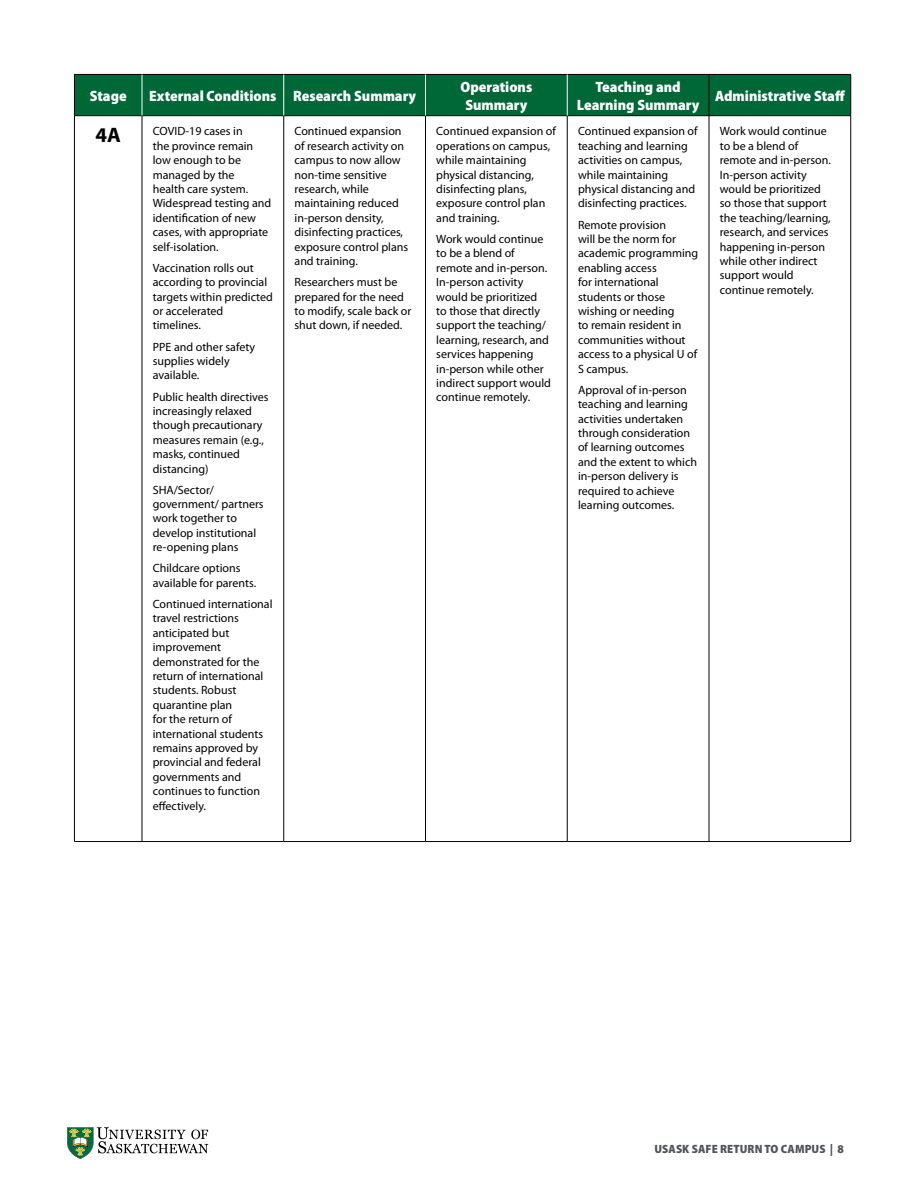
<style>
.page{position:relative;width:918px;height:1188px;background:#fff}
.page>*{position:absolute;margin:0;border:0;box-sizing:border-box;transform-origin:0 0}
.t1{font:700 21px "Myriad Pro";color:#000}
.t2{font:900 semi-condensed 15px/18px "Myriad Pro";color:#fff;text-align:center}
.t3{font:12px/14.4px "Myriad Pro";color:#000}
.t4{font:900 semi-condensed 12px "Myriad Pro";letter-spacing:.01em;color:#51545a}
</style>
<div class="page">
<svg style="left:67px;top:1127px;width:141px;height:32px"></svg>
<div style="left:75px;top:75px;width:775px;height:40px;background:#006737"></div>
<hr style="left:74px;top:74px;width:68px;height:1px;background:#000">
<hr style="left:74px;top:75px;width:1px;height:41px;background:#000">
<hr style="left:142px;top:74px;width:142px;height:1px;background:#000">
<hr style="left:284px;top:74px;width:141px;height:1px;background:#000">
<hr style="left:425px;top:74px;width:142px;height:1px;background:#000">
<hr style="left:567px;top:74px;width:142px;height:1px;background:#000">
<hr style="left:709px;top:74px;width:142px;height:1px;background:#000">
<hr style="left:709px;top:75px;width:1px;height:41px;background:#000">
<hr style="left:850px;top:75px;width:1px;height:41px;background:#000">
<hr style="left:74px;top:115px;width:68px;height:1px;background:#000">
<hr style="left:74px;top:116px;width:1px;height:725px;background:#000">
<hr style="left:142px;top:115px;width:142px;height:1px;background:#000">
<hr style="left:142px;top:116px;width:1px;height:725px;background:#000">
<hr style="left:284px;top:115px;width:141px;height:1px;background:#000">
<hr style="left:283px;top:116px;width:1px;height:725px;background:#000">
<hr style="left:425px;top:115px;width:142px;height:1px;background:#000">
<hr style="left:425px;top:116px;width:1px;height:725px;background:#000">
<hr style="left:567px;top:115px;width:142px;height:1px;background:#000">
<hr style="left:567px;top:116px;width:1px;height:725px;background:#000">
<hr style="left:709px;top:115px;width:142px;height:1px;background:#000">
<hr style="left:709px;top:116px;width:1px;height:725px;background:#000">
<hr style="left:850px;top:116px;width:1px;height:725px;background:#000">
<hr style="left:74px;top:841px;width:68px;height:1px;background:#000">
<hr style="left:142px;top:841px;width:142px;height:1px;background:#000">
<hr style="left:284px;top:841px;width:141px;height:1px;background:#000">
<hr style="left:425px;top:841px;width:142px;height:1px;background:#000">
<hr style="left:567px;top:841px;width:142px;height:1px;background:#000">
<hr style="left:709px;top:841px;width:142px;height:1px;background:#000">
<hr style="left:142px;top:75px;width:1px;height:41px;background:#fff">
<hr style="left:283px;top:75px;width:1px;height:41px;background:#fff">
<hr style="left:425px;top:75px;width:1px;height:41px;background:#fff">
<hr style="left:567px;top:75px;width:1px;height:41px;background:#fff">
<p class="t2" style="left:90px;top:87px;width:39px">Stage</p>
<p class="t2" style="left:149px;top:87px;width:268px">External Conditions Research Summary</p>
<p class="t2" style="left:460px;top:78px;width:73px">Operations<br>Summary</p>
<p class="t2" style="left:577px;top:78px;width:124px">Teaching and<br>Learning Summary</p>
<p class="t2" style="left:715px;top:87px;width:131px">Administrative Staff</p>
<h1 class="t1" style="left:96px;top:123px;width:27px">4A</h1>
<p class="t3" style="left:153px;top:125px;width:120px">COVID-19 cases in<br>the province remain low enough to be managed by the<br>health care system.<br>Widespread testing and identification of new cases, with appropriate self-isolation.</p>
<p class="t3" style="left:153px;top:261px;width:122px">Vaccination rolls out according to provincial targets within predicted or accelerated timelines.</p>
<p class="t3" style="left:153px;top:340px;width:104px">PPE and other safety supplies widely available.</p>
<p class="t3" style="left:153px;top:390px;width:117px">Public health directives increasingly relaxed though precautionary measures remain (e.g., masks, continued distancing)</p>
<p class="t3" style="left:153px;top:483px;width:112px">SHA/Sector/ government/ partners work together to develop institutional re-opening plans</p>
<p class="t3" style="left:153px;top:561px;width:105px">Childcare options available for parents.</p>
<p class="t3" style="left:153px;top:597px;width:121px">Continued international travel restrictions anticipated but improvement demonstrated for the return of international students. Robust quarantine plan<br>for the return of international students remains approved by provincial and federal governments and continues to function effectively.</p>
<p class="t3" style="left:578px;top:124px;width:121px">Continued expansion of teaching and learning activities on campus, while maintaining physical distancing and disinfecting practices.</p>
<p class="t3" style="left:578px;top:218px;width:122px">Remote provision<br>will be the norm for academic programming enabling access<br>for international students or those wishing or needing<br>to remain resident in communities without access to a physical U of<br>S campus.</p>
<p class="t3" style="left:578px;top:383px;width:121px">Approval of in-person teaching and learning activities undertaken through consideration of learning outcomes and the extent to which in-person delivery is required to achieve learning outcomes.</p>
<p class="t3" style="left:436px;top:124px;width:121px">Continued expansion of operations on campus, while maintaining physical distancing, disinfecting plans, exposure control plan and training.</p>
<p class="t3" style="left:436px;top:232px;width:116px">Work would continue to be a blend of remote and in-person.<br>In-person activity would be prioritized<br>to those that directly support the teaching/ learning, research, and services happening in-person while other indirect support would continue remotely.</p>
<p class="t3" style="left:720px;top:124px;width:113px">Work would continue to be a blend of remote and in-person.<br>In-person activity would be prioritized so those that support the teaching/learning, research, and services happening in-person while other indirect support would continue remotely.</p>
<p class="t3" style="left:295px;top:124px;width:115px">Continued expansion of research activity on campus to now allow non-time sensitive research, while maintaining reduced in-person density, disinfecting practices, exposure control plans and training.</p>
<p class="t3" style="left:295px;top:275px;width:118px">Researchers must be prepared for the need to modify, scale back or shut down, if needed.</p>
<p class="t4" style="left:654px;top:1143px;width:191px">USASK SAFE RETURN TO CAMPUS | 8</p>
</div>
